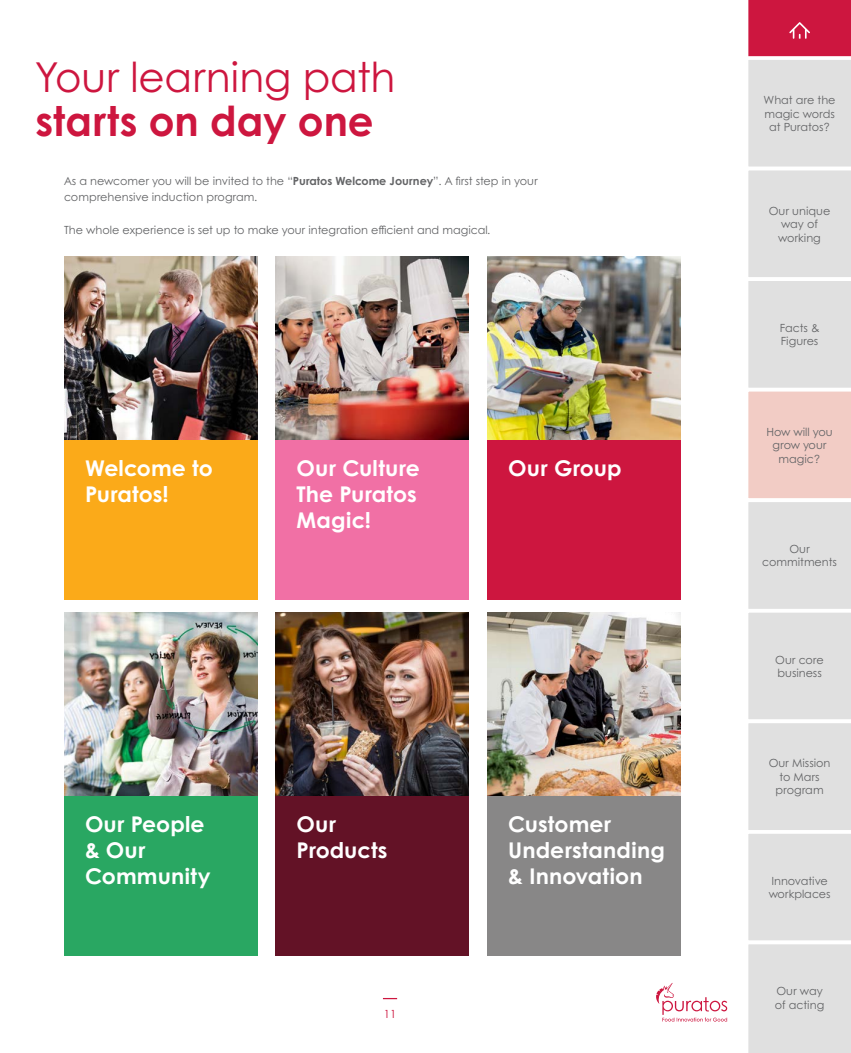
<style>
.page{position:relative;width:851px;height:1053px;background:#fff}
.page>*{position:absolute;margin:0;border:0;box-sizing:border-box;transform-origin:0 0}
.t1{font:41.25px "Century Gothic";letter-spacing:-.005em;color:#cd163f}
.t2{font:700 41.25px "Century Gothic";color:#cd163f}
.t3{font:700 21.62px/26px "Century Gothic";letter-spacing:.005em;color:#fff}
.t4{font:11.25px/13.5px "Century Gothic";color:#636466}
.t5{font:11.25px "Century Gothic";color:#cd163f}
.s1{font-weight:700}
</style>
<div class="page">
<img style="left:64px;top:256px;width:193px;height:184px">
<img style="left:276px;top:256px;width:192px;height:184px">
<img style="left:487px;top:256px;width:193px;height:184px">
<img style="left:64px;top:612px;width:193px;height:184px">
<img style="left:276px;top:612px;width:192px;height:184px">
<img style="left:487px;top:612px;width:193px;height:184px">
<div style="left:64px;top:440px;width:193px;height:160px;background:#fbaa19"></div>
<div style="left:276px;top:440px;width:192px;height:160px;background:#f170a5"></div>
<div style="left:487px;top:440px;width:193px;height:160px;background:#cd163f"></div>
<div style="left:64px;top:796px;width:193px;height:160px;background:#29a762"></div>
<div style="left:276px;top:796px;width:193px;height:160px;background:#631226"></div>
<div style="left:487px;top:796px;width:193px;height:160px;background:#888787"></div>
<svg style="left:383px;top:998px;width:14px;height:1px"></svg>
<svg style="left:656px;top:983px;width:71px;height:38px"></svg>
<div style="left:748px;top:0;width:102px;height:56px;background:#cd163f"></div>
<svg style="left:789px;top:22px;width:20px;height:17px"></svg>
<svg style="left:748px;top:56px;width:102px;height:996px;background:#e3dfde"></svg>
<h1 class="t1" style="left:35px;top:51px;width:361px">Your learning path</h1>
<h1 class="t2" style="left:35px;top:93px;width:339px">starts on day one</h1>
<p class="t4" style="left:64px;top:172px;width:475px;line-height:16.2px">As a newcomer you will be invited to the “<span class="s1">Puratos Welcome Journey</span>”. A first step in your comprehensive induction program.</p>
<p class="t4" style="left:64px;top:223px;width:428px">The whole experience is set up to make your integration efficient and magical.</p>
<h2 class="t3" style="left:85px;top:454px;width:129px">Welcome to<br>Puratos!</h2>
<h2 class="t3" style="left:296px;top:454px;width:125px">Our Culture<br>The Puratos<br>Magic!</h2>
<h2 class="t3" style="left:508px;top:454px;width:115px">Our Group</h2>
<h2 class="t3" style="left:85px;top:810px;width:127px">Our People &amp; Our<br>Community</h2>
<h2 class="t3" style="left:296px;top:810px;width:92px">Our<br>Products</h2>
<h2 class="t3" style="left:508px;top:810px;width:158px">Customer<br>Understanding &amp; Innovation</h2>
<p class="t5" style="left:383px;top:1006px;width:14px">11</p>
<p class="t4" style="left:763px;top:93px;width:74px;text-align:center">What are the magic words at Puratos?</p>
<p class="t4" style="left:768px;top:203px;width:63px;text-align:center">Our unique way of working</p>
<p class="t4" style="left:779px;top:321px;width:41px">Facts &amp;<br>Figures</p>
<p class="t4" style="left:766px;top:424px;width:68px;text-align:center">How will you grow your magic?</p>
<p class="t4" style="left:762px;top:542px;width:76px;text-align:center">Our commitments</p>
<p class="t4" style="left:775px;top:652px;width:50px">Our core business</p>
<p class="t4" style="left:768px;top:756px;width:63px;text-align:center">Our Mission to Mars program</p>
<p class="t4" style="left:768px;top:873px;width:63px">Innovative workplaces</p>
<p class="t4" style="left:774px;top:984px;width:51px">Our way of acting</p>
</div>
